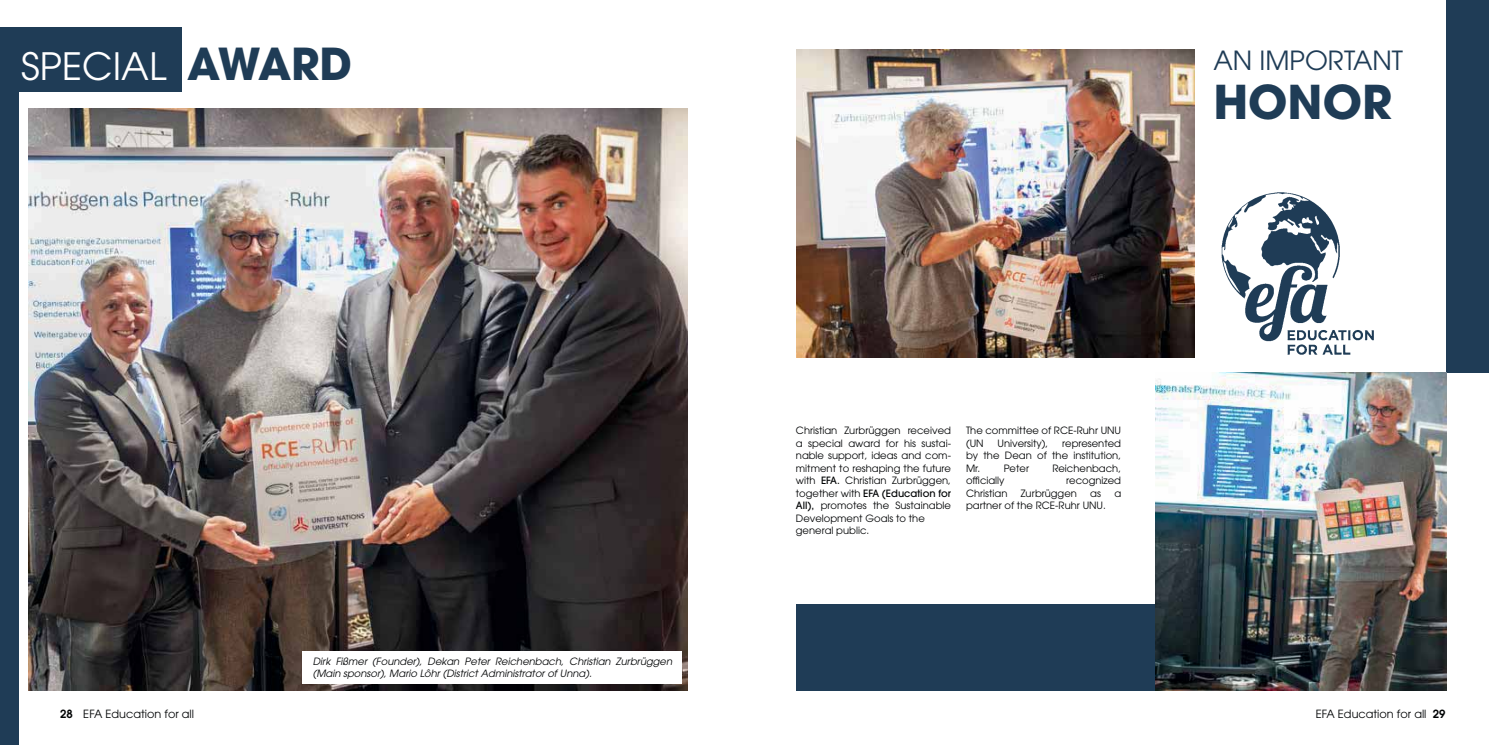
<style>
.page{position:relative;width:1489px;height:745px;background:#fff}
.page>*{position:absolute;margin:0;border:0;box-sizing:border-box;transform-origin:0 0}
.t1{font:700 46.25px "ITC Avant Garde Pro";color:#1f3c56}
.t2{font:37.5px "ITC Avant Garde Pro";color:#fff}
.t3{font:26.25px "ITC Avant Garde Pro";color:#1f3c56}
.t4{font:11.25px "ITC Avant Garde Std";color:#000304}
.t5{font:10px/12.5px "ITC Avant Garde Std";color:#000304}
.t6{font:italic 10px/11.2px "ITC Avant Garde Std";color:#000304}
.s1{font-weight:700;font-size:43.75px;color:#1f3c56}
.s2{font-weight:500}
.s3{font-weight:600}
</style>
<div class="page">
<div style="left:795px;top:603px;width:651px;height:87px;background:#1f3c56"></div>
<img style="left:29px;top:109px;width:658px;height:581px">
<div style="left:0;top:50px;width:19px;height:694px;background:#1f3c56"></div>
<div style="left:1446px;top:0;width:42px;height:372px;background:#1f3c56"></div>
<img style="left:796px;top:50px;width:398px;height:307px">
<img style="left:1155px;top:372px;width:291px;height:318px">
<div style="left:0;top:27px;width:182px;height:65px;background:#1f3c56"></div>
<div style="left:302px;top:650px;width:379px;height:33px;background:#fff"></div>
<img style="left:1221px;top:192px;width:153px;height:163px">
<h2 class="t2" style="left:21px;top:49px;width:332px">SPECIAL <span class="s1">AWARD</span></h2>
<h3 class="t3" style="left:1213px;top:48px;width:191px">AN IMPORTANT</h3>
<h1 class="t1" style="left:1213px;top:76px;width:180px">HONOR</h1>
<p class="t6" style="left:313px;top:656px;width:361px">Dirk Fißmer (Founder), Dekan Peter Reichenbach, Christian Zurbrüggen (Main sponsor), Mario Lôhr (District Administrator of Unna).</p>
<p class="t5" style="left:795px;top:425px;width:157px">Christian Zurbrüggen received a special award for his sustai&shy;nable support, ideas and com&shy;mitment to reshaping the future with <span class="s2">EFA.</span> Christian Zurbrüggen, together with <span class="s2">EFA (Education for<br>All),</span> promotes the Sustainable<br>Development Goals to the general public.</p>
<p class="t5" style="left:966px;top:425px;width:157px">The committee of RCE-Ruhr UNU (UN</p>
<p class="t5" style="left:997px;top:437px;width:52px">University),</p>
<p class="t5" style="left:966px;top:437px;width:157px;text-align:justify;text-indent:96px">represented by the Dean of the institution, Mr. Peter</p>
<p class="t5" style="left:1052px;top:462px;width:70px">Reichenbach,</p>
<p class="t5" style="left:966px;top:475px;width:40px">officially</p>
<p class="t5" style="left:1066px;top:475px;width:56px">recognized</p>
<p class="t5" style="left:966px;top:487px;width:43px">Christian</p>
<p class="t5" style="left:1020px;top:487px;width:58px">Zurbrüggen</p>
<p class="t5" style="left:1090px;top:487px;width:12px">as</p>
<p class="t5" style="left:1114px;top:487px;width:8px">a</p>
<p class="t5" style="left:966px;top:500px;width:141px">partner of the RCE-Ruhr UNU.</p>
<p class="t4" style="left:60px;top:708px;width:135px"><span class="s3">28</span> EFA Education for all</p>
<p class="t4" style="left:1315px;top:708px;width:131px">EFA Education for all <span class="s3">29</span></p>
</div>
